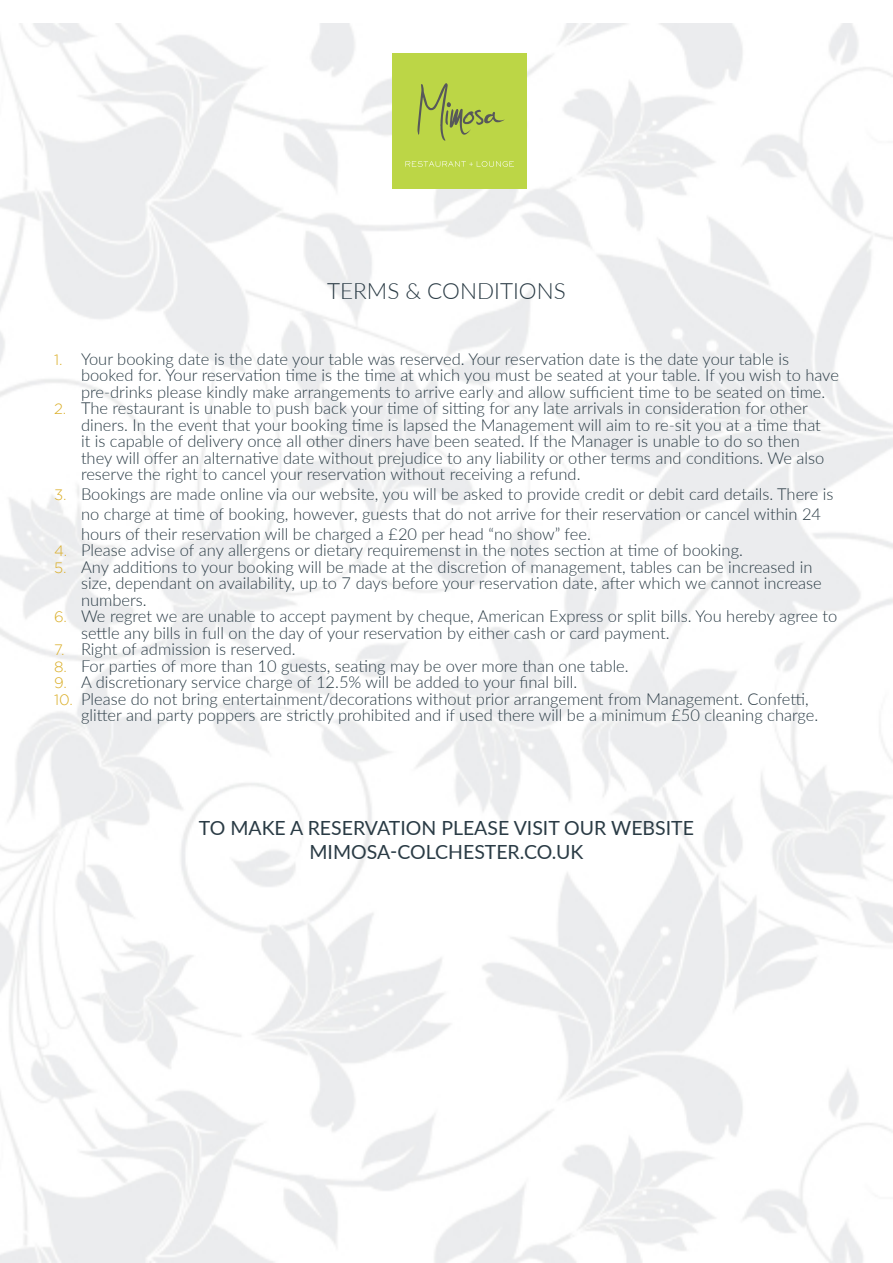
<style>
.page{position:relative;width:893px;height:1263px;background:#fff}
.page>*{position:absolute;margin:0;border:0;box-sizing:border-box;transform-origin:0 0}
.t1{font:300 22.5px "Lato";color:#2a3b45}
.t2{font:19.5px "Lato";color:#2a3b45}
.t3{font:300 16.5px/16.5px "Lato";color:#2a3b45}
.s1{font-family:"Gotham";font-size:15px;color:#daad25}
</style>
<div class="page">
<img style="left:0;top:23px;width:892px;height:1240px">
<div style="left:393px;top:53px;width:134px;height:135px;background:#bcd646"></div>
<svg style="left:417px;top:83px;width:88px;height:58px"></svg>
<svg style="left:405px;top:161px;width:109px;height:6px"></svg>
<p class="t1" style="left:327px;top:275px;width:240px">TERMS &amp; CONDITIONS</p>
<p class="t3" style="left:81px;top:350px;width:759px;text-indent:-27px"><span class="s1">1.</span> Your booking date is the date your table was reserved. Your reservation date is the date your table is booked for. Your reservation time is the time at which you must be seated at your table. If you wish to have pre-drinks please kindly make arrangements to arrive early and allow sufficient time to be seated on time.</p>
<p class="t3" style="left:81px;top:399px;width:745px;text-indent:-27px"><span class="s1">2.</span> The restaurant is unable to push back your time of sitting for any late arrivals in consideration for other diners. In the event that your booking time is lapsed the Management will aim to re-sit you at a time that it is capable of delivery once all other diners have been seated. If the Manager is unable to do so then they will offer an alternative date without prejudice to any liability or other terms and conditions. We also reserve the right to cancel your reservation without receiving a refund.</p>
<p class="t3" style="left:81px;top:483px;width:754px;line-height:19.8px;text-indent:-27px"><span class="s1">3.</span> Bookings are made online via our website, you will be asked to provide credit or debit card details. There is no charge at time of booking, however, guests that do not arrive for their reservation or cancel within 24 hours of their reservation will be charged a £20 per head “no show” fee.</p>
<p class="t3" style="left:54px;top:541px;width:690px"><span class="s1">4.</span> Please advise of any allergens or dietary requiremenst in the notes section at time of booking.</p>
<p class="t3" style="left:81px;top:558px;width:742px;text-indent:-27px"><span class="s1">5.</span> Any additions to your booking will be made at the discretion of management, tables can be increased in size, dependant on availability, up to 7 days before your reservation date, after which we cannot increase numbers.</p>
<p class="t3" style="left:81px;top:607px;width:758px;text-indent:-27px"><span class="s1">6.</span> We regret we are unable to accept payment by cheque, American Express or split bills. You hereby agree to settle any bills in full on the day of your reservation by either cash or card payment.</p>
<p class="t3" style="left:54px;top:640px;width:243px"><span class="s1">7.</span> Right of admission is reserved.</p>
<p class="t3" style="left:54px;top:657px;width:576px"><span class="s1">8.</span> For parties of more than 10 guests, seating may be over more than one table.</p>
<p class="t3" style="left:54px;top:673px;width:525px"><span class="s1">9.</span> A discretionary service charge of 12.5% will be added to your final bill.</p>
<p class="t3" style="left:81px;top:690px;width:739px;text-indent:-27px"><span class="s1">10.</span> Please do not bring entertainment/decorations without prior arrangement from Management. Confetti, glitter and party poppers are strictly prohibited and if used there will be a minimum £50 cleaning charge.</p>
<p class="t2" style="left:199px;top:814px;width:497px">TO MAKE A RESERVATION PLEASE VISIT OUR WEBSITE</p>
<p class="t2" style="left:310px;top:838px;width:275px">MIMOSA-COLCHESTER.CO.UK</p>
</div>
